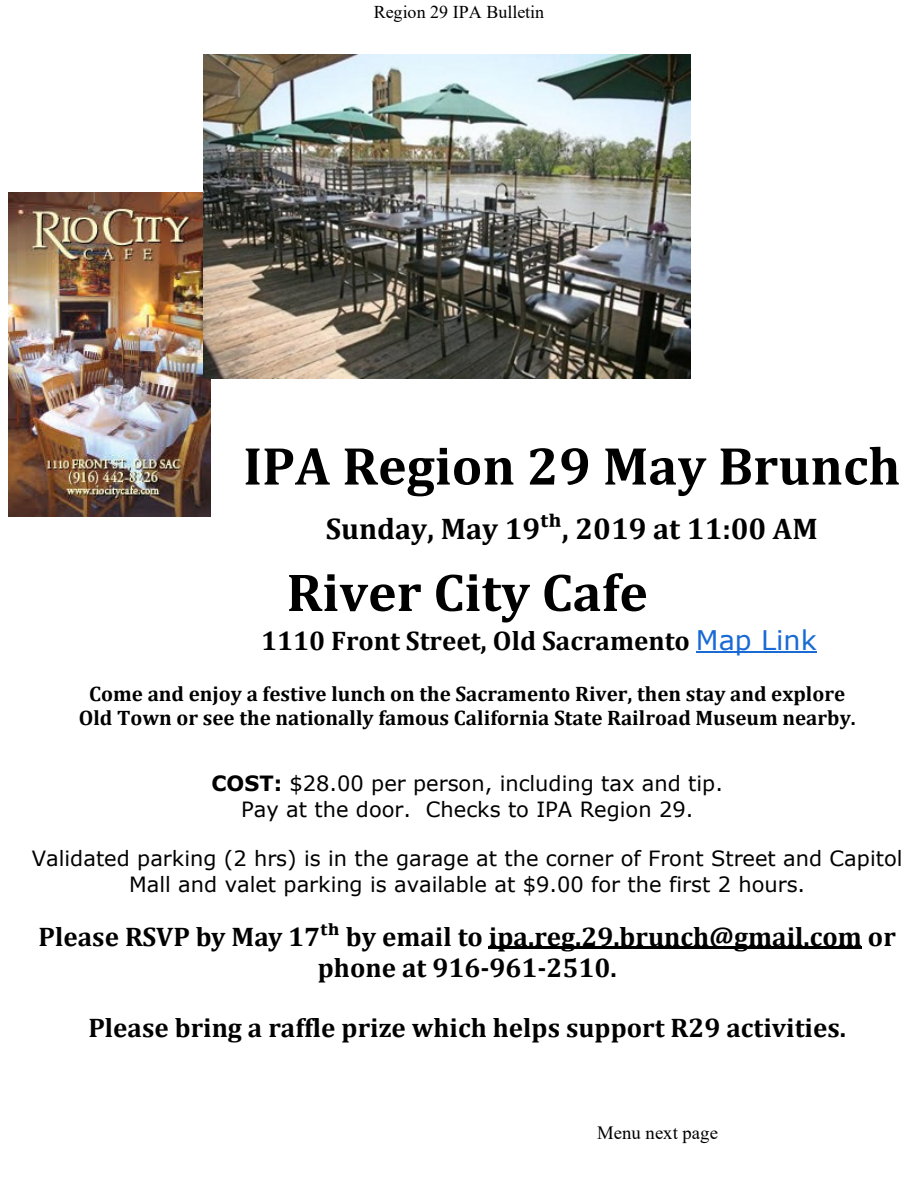
<style>
.page{position:relative;width:918px;height:1188px;background:#fff}
.page>*{position:absolute;margin:0;border:0;box-sizing:border-box;transform-origin:0 0}
.t1{font:700 54px "Cambria";color:#000}
.t2{font:700 30px "Cambria";color:#000}
.t3{font:700 27px/31.7px "Cambria";color:#000;text-align:center}
.t4{font:21px/25.5px "Verdana";color:#000;text-align:center}
.t5{font:700 21px/24.6px "Cambria";color:#000;text-align:center}
.t6{font:18.75px "Times New Roman";color:#000}
.t7{font:18px "Times New Roman";color:#000}
.s1{font-family:"Verdana";font-weight:400;color:#196ad4}
.s2{font-weight:700}
</style>
<div class="page">
<hr style="left:696px;top:652px;width:121px;height:1px;background:#196ad4">
<hr style="left:489px;top:946px;width:373px;height:2px;background:#000">
<img style="left:8px;top:192px;width:203px;height:324px">
<img style="left:204px;top:55px;width:487px;height:324px">
<p class="t7" style="left:374px;top:6px;width:172px">Region 29 IPA Bulletin</p>
<h1 class="t1" style="left:243px;top:443px;width:659px">IPA Region 29 May Brunch</h1>
<h2 class="t2" style="left:326px;top:516px;width:494px">Sunday, May 19th, 2019 at 11:00 AM</h2>
<h1 class="t1" style="left:287px;top:569px;width:363px">River City Cafe</h1>
<p class="t3" style="left:261px;top:627px;width:557px">1110 Front Street, Old Sacramento <span class="s1">Map Link</span></p>
<p class="t5" style="left:79px;top:682px;width:778px">Come and enjoy a festive lunch on the Sacramento River, then stay and explore<br>Old Town or see the nationally famous California State Railroad Museum nearby.</p>
<p class="t4" style="left:211px;top:772px;width:513px"><span class="s2">COST:</span> $28.00 per person, including tax and tip.<br>Pay at the door. Checks to IPA Region 29.</p>
<p class="t4" style="left:32px;top:848px;width:872px">Validated parking (2 hrs) is in the garage at the corner of Front Street and Capitol<br>Mall and valet parking is available at $9.00 for the first 2 hours.</p>
<p class="t3" style="left:39px;top:923px;width:859px">Please RSVP by May 17th by email to ipa.reg.29.brunch@gmail.com or phone at 916-961-2510.</p>
<p class="t3" style="left:88px;top:1014px;width:759px">Please bring a raffle prize which helps support R29 activities.</p>
<p class="t6" style="left:597px;top:1126px;width:122px">Menu next page</p>
</div>
